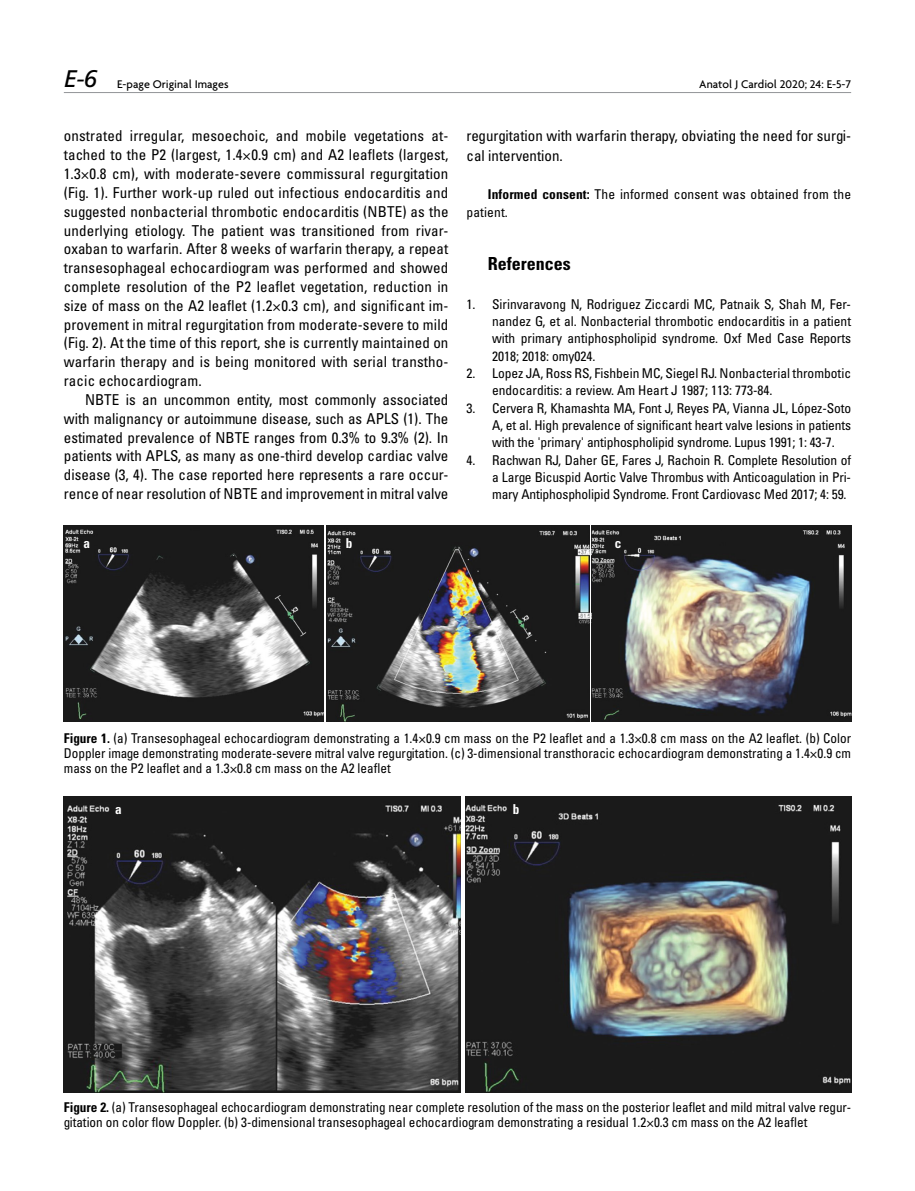
<style>
.page{position:relative;width:915px;height:1191px;background:#fff}
.page>*{position:absolute;margin:0;border:0;box-sizing:border-box;transform-origin:0 0}
.t1{font:18px "Univers Cond Bd Tr";color:#000}
.t2{font:15px/18.8px "Univers Condensed Tr";color:#000;text-align:justify}
.t3{font:13.65px "Univers Cond Bd Tr";color:#fff}
.t4{font:13.5px/17.2px "Univers Condensed Tr";color:#000;text-align:justify}
.t5{font:500 12px "Firma";color:#000}
.s1{font-family:"Frutiger Italic Tr";font-weight:400;font-size:24px}
.s2{font-family:"Univers Cond Bd Tr"}
</style>
<div class="page">
<hr style="left:64px;top:92px;width:786px;height:1px;background:#939598">
<img style="left:64px;top:525px;width:260px;height:196px">
<img style="left:591px;top:525px;width:259px;height:196px">
<img style="left:326px;top:525px;width:263px;height:196px">
<img style="left:64px;top:796px;width:396px;height:296px">
<img style="left:465px;top:796px;width:385px;height:296px">
<p class="t5" style="left:64px;top:77px;width:166px"><span class="s1">E-6</span> E-page Original Images</p>
<p class="t5" style="left:699px;top:77px;width:153px">Anatol J Cardiol 2020; 24: E-5-7</p>
<p class="t2" style="left:64px;top:126px;width:386px">onstrated irregular, mesoechoic, and mobile vegetations at&shy;tached to the P2 (largest, 1.4 0.9 cm) and A2 leaflets (largest, 1.3 0.8 cm), with moderate-severe commissural regurgitation (Fig. 1). Further work-up ruled out infectious endocarditis and suggested nonbacterial thrombotic endocarditis (NBTE) as the underlying etiology. The patient was transitioned from rivar&shy;oxaban to warfarin. After 8 weeks of warfarin therapy, a repeat transesophageal echocardiogram was performed and showed complete resolution of the P2 leaflet vegetation, reduction in size of mass on the A2 leaflet (1.2 0.3 cm), and significant im&shy;provement in mitral regurgitation from moderate-severe to mild (Fig. 2). At the time of this report, she is currently maintained on warfarin therapy and is being monitored with serial transtho&shy;racic echocardiogram.</p>
<p class="t2" style="left:64px;top:390px;width:386px;text-indent:21px">NBTE is an uncommon entity, most commonly associated with malignancy or autoimmune disease, such as APLS (1). The estimated prevalence of NBTE ranges from 0.3% to 9.3% (2). In patients with APLS, as many as one-third develop cardiac valve disease (3, 4). The case reported here represents a rare occur&shy;rence of near resolution of NBTE and improvement in mitral valve</p>
<p class="t2" style="left:466px;top:126px;width:386px;line-height:19.5px">regurgitation with warfarin therapy, obviating the need for surgi&shy;cal intervention.</p>
<p class="t4" style="left:466px;top:184px;width:386px;line-height:18px;text-indent:21px"><span class="s2">Informed consent:</span> The informed consent was obtained from the patient.</p>
<h1 class="t1" style="left:487px;top:253px;width:84px">References</h1>
<p class="t4" style="left:492px;top:295px;width:360px;text-indent:-26px">1. Sirinvaravong N, Rodriguez Ziccardi MC, Patnaik S, Shah M, Fer&shy;nandez G, et al. Nonbacterial thrombotic endocarditis in a patient with primary antiphospholipid syndrome. Oxf Med Case Reports 2018; 2018: omy024.</p>
<p class="t4" style="left:492px;top:364px;width:360px;text-indent:-26px">2. Lopez JA, Ross RS, Fishbein MC, Siegel RJ. Nonbacterial thrombotic endocarditis: a review. Am Heart J 1987; 113: 773-84.</p>
<p class="t4" style="left:492px;top:399px;width:360px;text-indent:-26px">3. Cervera R, Khamashta MA, Font J, Reyes PA, Vianna JL, López-Soto A, et al. High prevalence of significant heart valve lesions in patients with the 'primary' antiphospholipid syndrome. Lupus 1991; 1: 43-7.</p>
<p class="t4" style="left:492px;top:451px;width:360px;text-indent:-26px">4. Rachwan RJ, Daher GE, Fares J, Rachoin R. Complete Resolution of a Large Bicuspid Aortic Valve Thrombus with Anticoagulation in Pri&shy;mary Antiphospholipid Syndrome. Front Cardiovasc Med 2017; 4: 59.</p>
<p class="t3" style="left:83px;top:534px;width:8px">a</p>
<p class="t3" style="left:346px;top:534px;width:8px">b</p>
<p class="t3" style="left:614px;top:534px;width:8px">c</p>
<p class="t4" style="left:64px;top:730px;width:788px;line-height:15px"><span class="s2">Figure 1.</span> (a) Transesophageal echocardiogram demonstrating a 1.4 0.9 cm mass on the P2 leaflet and a 1.3 0.8 cm mass on the A2 leaflet. (b) Color Doppler image demonstrating moderate-severe mitral valve regurgitation. (c) 3-dimensional transthoracic echocardiogram demonstrating a 1.4 0.9 cm mass on the P2 leaflet and a 1.3 0.8 cm mass on the A2 leaflet</p>
<p class="t3" style="left:115px;top:801px;width:8px">a</p>
<p class="t3" style="left:512px;top:801px;width:8px">b</p>
<p class="t4" style="left:64px;top:1099px;width:788px;line-height:15px"><span class="s2">Figure 2.</span> (a) Transesophageal echocardiogram demonstrating near complete resolution of the mass on the posterior leaflet and mild mitral valve regur&shy;gitation on color flow Doppler. (b) 3-dimensional transesophageal echocardiogram demonstrating a residual 1.2 0.3 cm mass on the A2 leaflet</p>
</div>
